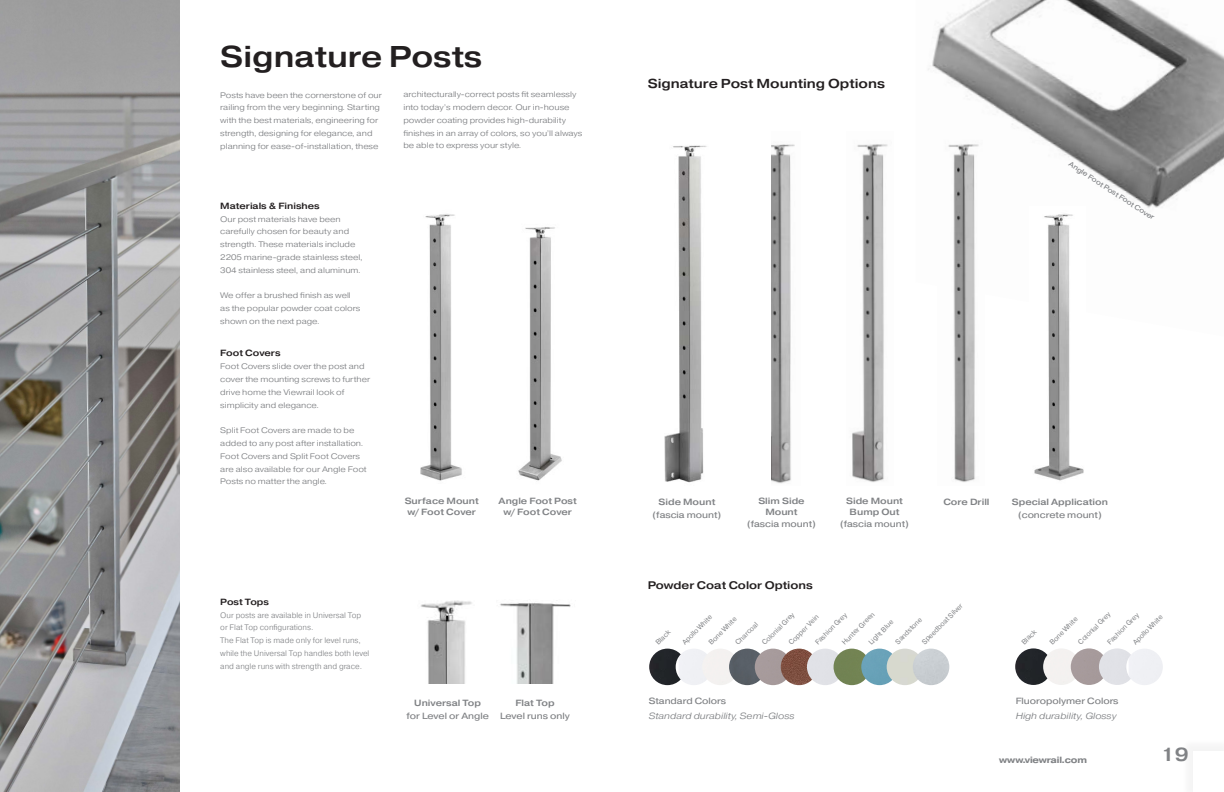
<style>
.page{position:relative;width:1224px;height:792px;background:#fff}
.page>*{position:absolute;margin:0;border:0;box-sizing:border-box;transform-origin:0 0}
.t1{font:500 30px "Pragmatica Ext";color:#231f20}
.t2{font:500 19px "Pragmatica Ext";color:#808285}
.t3{font:500 13px "Pragmatica Ext";color:#231f20}
.t4{font:500 11px "Pragmatica Ext";color:#231f20}
.t5{font:9px/12.8px "Pragmatica Ext";color:#808285;text-align:center}
.t6{font:500 9px/10.8px "Pragmatica Ext";color:#808285;text-align:center}
.t7{font:italic 300 9px "Pragmatica Ext";color:#808285}
.t8{font:500 9px "Pragmatica Ext";color:#231f20}
.t9{font:700 9px "Pragmatica Ext";letter-spacing:-.02em;color:#808285}
.t10{font:300 8px/12.8px "Pragmatica Ext";color:#808285}
.t11{font:300 8px/12.8px "Pragmatica";color:#808285}
.t12{font:7px "Pragmatica";color:#808285}
.t13{font:7px "Pragmatica Ext";color:#808285}
.s1{font-weight:500}
</style>
<div class="page">
<img style="left:928px;top:0;width:296px;height:208px">
<div style="left:1181px;top:738px;width:43px;height:54px;background:#f8f8f8"></div>
<div style="left:1194px;top:751px;width:30px;height:41px;background:#fff"></div>
<img style="left:0;top:0;width:180px;height:792px">
<img style="left:1029px;top:206px;width:56px;height:275px">
<img style="left:664px;top:145px;width:43px;height:338px">
<img style="left:852px;top:144px;width:36px;height:338px">
<img style="left:937px;top:132px;width:47px;height:350px">
<img style="left:771px;top:144px;width:24px;height:340px">
<img style="left:420px;top:214px;width:42px;height:267px">
<img style="left:421px;top:600px;width:51px;height:83px">
<img style="left:500px;top:603px;width:71px;height:80px">
<img style="left:518px;top:227px;width:44px;height:254px">
<img style="left:649px;top:649px;width:37px;height:36px;border-radius:18px">
<img style="left:1015px;top:648px;width:37px;height:37px;border-radius:18px">
<img style="left:676px;top:649px;width:36px;height:36px;border-radius:18px">
<img style="left:702px;top:649px;width:37px;height:36px;border-radius:18px">
<img style="left:1043px;top:648px;width:37px;height:37px;border-radius:18px">
<img style="left:729px;top:649px;width:37px;height:36px;border-radius:18px">
<img style="left:755px;top:649px;width:36px;height:36px;border-radius:18px">
<img style="left:1071px;top:648px;width:36px;height:37px;border-radius:18px">
<img style="left:781px;top:649px;width:36px;height:36px;border-radius:18px">
<img style="left:807px;top:649px;width:36px;height:36px;border-radius:18px">
<img style="left:1099px;top:648px;width:36px;height:37px;border-radius:18px">
<img style="left:834px;top:649px;width:36px;height:36px;border-radius:18px">
<img style="left:1126px;top:649px;width:37px;height:36px;border-radius:18px">
<img style="left:861px;top:649px;width:37px;height:36px;border-radius:18px">
<img style="left:887px;top:649px;width:36px;height:36px;border-radius:18px">
<img style="left:913px;top:649px;width:36px;height:36px;border-radius:18px">
<p class="t1" style="left:220px;top:38px;width:264px">Signature Posts</p>
<p class="t10" style="left:220px;top:88px;width:163px">Posts have been the cornerstone of our railing from the very beginning. Starting with the best materials, engineering for strength, designing for elegance, and planning for ease-of-installation, these</p>
<p class="t10" style="left:403px;top:88px;width:180px">architecturally-correct posts fit seamlessly into today’s modern decor. Our in-house powder coating provides high-durability finishes in an array of colors, so you’ll always be able to express your style.</p>
<p class="t8" style="left:220px;top:200px;width:101px">Materials &amp; Finishes</p>
<p class="t10" style="left:220px;top:212px;width:144px">Our post materials have been carefully chosen for beauty and strength. These materials include 2205 marine-grade stainless steel, 304 stainless steel, and aluminum.</p>
<p class="t10" style="left:220px;top:289px;width:142px">We offer a brushed finish as well as the popular powder coat colors shown on the next page.</p>
<p class="t8" style="left:220px;top:348px;width:62px">Foot Covers</p>
<p class="t10" style="left:220px;top:360px;width:151px">Foot Covers slide over the post and cover the mounting screws to further drive home the Viewrail look of simplicity and elegance.</p>
<p class="t10" style="left:220px;top:424px;width:148px">Split Foot Covers are made to be added to any post after installation.<br>Foot Covers and Split Foot Covers are also available for our Angle Foot<br>Posts no matter the angle.</p>
<p class="t8" style="left:220px;top:596px;width:50px">Post Tops</p>
<p class="t11" style="left:220px;top:608px;width:151px">Our posts are available in Universal Top or Flat Top configurations.<br>The Flat Top is made only for level runs, while the Universal Top handles both level and angle runs with strength and grace.</p>
<p class="t6" style="left:405px;top:495px;width:76px">Surface Mount w/ Foot Cover</p>
<p class="t6" style="left:499px;top:495px;width:80px">Angle Foot Post w/ Foot Cover</p>
<p class="t5" style="left:406px;top:696px;width:84px"><span class="s1">Universal Top </span>for Level or Angle</p>
<p class="t5" style="left:500px;top:696px;width:71px"><span class="s1">Flat Top<br></span>Level runs only</p>
<p class="t3" style="left:648px;top:76px;width:239px">Signature Post Mounting Options</p>
<p class="t13" style="left:1072px;top:160px;width:102px;rotate:33deg">Angle Foot Post Foot Cover</p>
<p class="t5" style="left:653px;top:496px;width:70px"><span class="s1">Side Mount </span>(fascia mount)</p>
<p class="t6" style="left:846px;top:495px;width:58px">Side Mount<br>Bump Out</p>
<p class="t5" style="left:840px;top:518px;width:70px">(fascia mount)</p>
<p class="t6" style="left:758px;top:495px;width:48px">Slim Side</p>
<p class="t6" style="left:943px;top:497px;width:48px">Core Drill</p>
<p class="t5" style="left:747px;top:505px;width:70px"><span class="s1">Mount<br></span>(fascia mount)</p>
<p class="t6" style="left:1012px;top:497px;width:98px">Special Application</p>
<p class="t5" style="left:1018px;top:509px;width:85px">(concrete mount)</p>
<p class="t4" style="left:648px;top:578px;width:167px">Powder Coat Color Options</p>
<p class="t12" style="left:654px;top:640px;width:19px;rotate:-45deg">Black</p>
<p class="t12" style="left:920px;top:640px;width:56px;rotate:-45deg">Speedboat Silver</p>
<p class="t12" style="left:840px;top:640px;width:44px;rotate:-45deg">Hunter Green</p>
<p class="t12" style="left:734px;top:640px;width:30px;rotate:-45deg">Charcoal</p>
<p class="t12" style="left:760px;top:640px;width:44px;rotate:-45deg">Colonial Grey</p>
<p class="t12" style="left:813px;top:640px;width:43px;rotate:-45deg">Fashion Grey</p>
<p class="t12" style="left:680px;top:640px;width:41px;rotate:-45deg">Apollo White</p>
<p class="t12" style="left:787px;top:640px;width:41px;rotate:-45deg">Copper Vein</p>
<p class="t12" style="left:707px;top:640px;width:38px;rotate:-45deg">Bone White</p>
<p class="t12" style="left:867px;top:640px;width:33px;rotate:-45deg">Light Blue</p>
<p class="t12" style="left:893px;top:640px;width:36px;rotate:-45deg">Sandstone</p>
<p class="t12" style="left:1020px;top:640px;width:19px;rotate:-45deg">Black</p>
<p class="t12" style="left:1048px;top:640px;width:38px;rotate:-45deg">Bone White</p>
<p class="t12" style="left:1076px;top:640px;width:44px;rotate:-45deg">Colonial Grey</p>
<p class="t12" style="left:1105px;top:640px;width:43px;rotate:-45deg">Fashion Grey</p>
<p class="t12" style="left:1131px;top:640px;width:41px;rotate:-45deg">Apollo White</p>
<p class="t5" style="left:649px;top:695px;width:79px">Standard Colors</p>
<p class="t7" style="left:649px;top:710px;width:147px">Standard durability, Semi-Gloss</p>
<p class="t5" style="left:1016px;top:695px;width:104px">Fluoropolymer Colors</p>
<p class="t7" style="left:1016px;top:710px;width:102px">High durability, Glossy</p>
<p class="t9" style="left:999px;top:754px;width:89px">www.viewrail.com</p>
<p class="t2" style="left:1161px;top:743px;width:29px">19</p>
</div>
